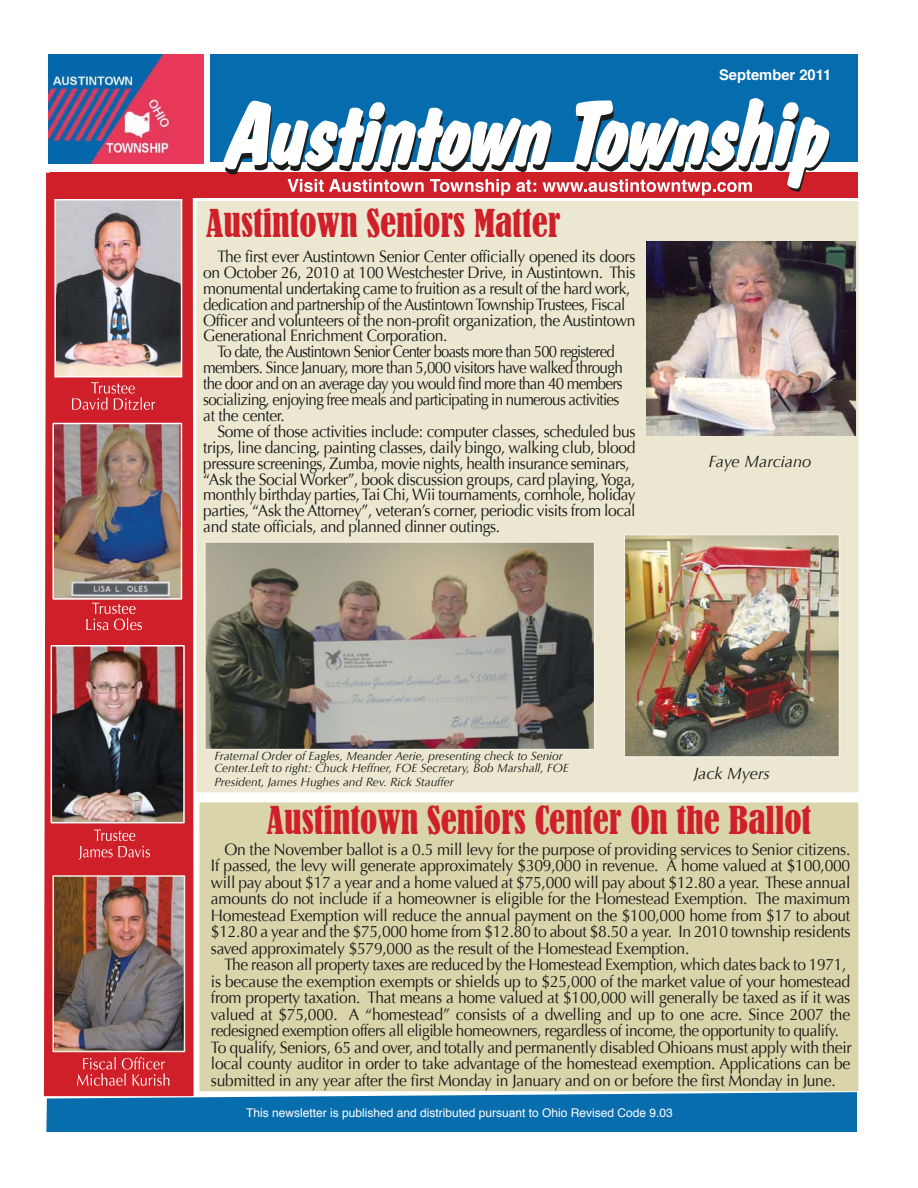
<style>
.page{position:relative;width:918px;height:1188px;background:#fff}
.page>*{position:absolute;margin:0;border:0;box-sizing:border-box;transform-origin:0 0}
.t1{font:condensed 36px "Bernard";color:#cf1f29}
.t2{font:16.5px/15.9px "Optima";letter-spacing:-.025em;color:#181a18;scale:.95 1}
.t3{font:16.5px/16.5px "Optima";letter-spacing:-.025em;color:#181a18;scale:.94 1}
.t4{font:16.5px/15.9px "Optima";letter-spacing:-.045em;color:#181a18;scale:.91 1}
.t5{font:italic 16.5px "Optima";color:#181a18}
.t6{font:700 14.7px "Helvetica";color:#fff}
.t7{font:italic 12px/12px "Optima";letter-spacing:-.005em;color:#181a18}
.t8{font:12px "Helvetica";color:#fff}
</style>
<div class="page">
<div style="left:196px;top:201px;width:662px;height:591px;background:#ebe7d0"></div>
<div style="left:50px;top:173px;width:808px;height:25px;background:#cf1f29"></div>
<img style="left:48px;top:55px;width:156px;height:109px">
<div style="left:210px;top:55px;width:648px;height:107px;background:#056dae"></div>
<svg style="left:222px;top:98px;width:608px;height:97px"></svg>
<svg style="left:44px;top:173px;width:150px;height:923px;background:#d12b35"></svg>
<svg style="left:86px;top:603px;width:56px;height:27px;background:#d6434c"></svg>
<svg style="left:72px;top:382px;width:83px;height:28px;background:#d53f47"></svg>
<img style="left:57px;top:202px;width:122px;height:172px">
<div style="left:54px;top:199px;width:128px;height:178px;border:2px solid #fff"></div>
<svg style="left:77px;top:1057px;width:92px;height:29px;background:#d6444d"></svg>
<svg style="left:46px;top:1092px;width:811px;height:40px;background:#1b74af"></svg>
<img style="left:51px;top:646px;width:133px;height:177px">
<div style="left:51px;top:645px;width:134px;height:178px;border:2px solid #fff"></div>
<svg style="left:79px;top:830px;width:71px;height:30px;background:#d53d45"></svg>
<img style="left:647px;top:242px;width:209px;height:193px">
<img style="left:53px;top:876px;width:131px;height:176px">
<div style="left:52px;top:875px;width:133px;height:177px;border:2px solid #f1efe1"></div>
<img style="left:53px;top:423px;width:128px;height:176px">
<div style="left:52px;top:423px;width:130px;height:177px;border:2px solid #fff"></div>
<img style="left:205px;top:542px;width:390px;height:207px">
<div style="left:204px;top:541px;width:391px;height:209px;border:1px solid #f1efe1"></div>
<img style="left:624px;top:535px;width:216px;height:222px">
<div style="left:623px;top:534px;width:217px;height:224px;border:2px solid #f1efe1"></div>
<div style="left:200px;top:803px;width:658px;height:288px;background:#d9d4aa"></div>
<h1 class="t1" style="left:206px;top:202px;width:356px">Austintown Seniors Matter</h1>
<p class="t2" style="left:203px;top:249px;width:457px;text-indent:14px">The first ever Austintown Senior Center officially opened its doors on October 26, 2010 at 100 Westchester Drive, in Austintown. This monumental undertaking came to fruition as a result of the hard work, dedication and partnership of the Austintown Township Trustees, Fiscal Officer and volunteers of the non-profit organization, the Austintown Generational Enrichment Corporation.</p>
<p class="t4" style="left:203px;top:344px;width:463px;text-indent:14px">To date, the Austintown Senior Center boasts more than 500 registered members. Since January, more than 5,000 visitors have walked through the door and on an average day you would find more than 40 members socializing, enjoying free meals and participating in numerous activities at the center.</p>
<p class="t2" style="left:203px;top:424px;width:457px;text-indent:14px">Some of those activities include: computer classes, scheduled bus trips, line dancing, painting classes, daily bingo, walking club, blood pressure screenings, Zumba, movie nights, health insurance seminars, “Ask the Social Worker”, book discussion groups, card playing, Yoga, monthly birthday parties, Tai Chi, Wii tournaments, cornhole, holiday parties, “Ask the Attorney”, veteran’s corner, periodic visits from local and state officials, and planned dinner outings.</p>
<p class="t6" style="left:719px;top:68px;width:114px">September 2011</p>
<p class="t5" style="left:709px;top:452px;width:104px">Faye Marciano</p>
<p class="t7" style="left:214px;top:750px;width:356px">Fraternal Order of Eagles, Meander Aerie, presenting check to Senior<br>Center.Left to right: Chuck Heffner, FOE Secretary, Bob Marshall, FOE</p>
<p class="t7" style="left:214px;top:776px;width:241px">President, James Hughes and Rev. Rick Stauffer</p>
<p class="t5" style="left:694px;top:764px;width:78px">Jack Myers</p>
<h1 class="t1" style="left:267px;top:800px;width:546px">Austintown Seniors Center On the Ballot</h1>
<p class="t2" style="left:211px;top:841px;width:675px;line-height:16.5px;text-align:justify;text-indent:13px">On the November ballot is a 0.5 mill levy for the purpose of providing services to Senior citizens.<br>If passed, the levy will generate approximately $309,000 in revenue. A home valued at $100,000 will pay about $17 a year and a home valued at $75,000 will pay about $12.80 a year. These annual amounts do not include if a homeowner is eligible for the Homestead Exemption. The maximum Homestead Exemption will reduce the annual payment on the $100,000 home from $17 to about $12.80 a year and the $75,000 home from $12.80 to about $8.50 a year. In 2010 township residents saved approximately $579,000 as the result of the Homestead Exemption.</p>
<p class="t3" style="left:211px;top:957px;width:683px;text-indent:14px">The reason all property taxes are reduced by the Homestead Exemption, which dates back to 1971, is because the exemption exempts or shields up to $25,000 of the market value of your homestead from property taxation. That means a home valued at $100,000 will generally be taxed as if it was valued at $75,000. A “homestead” consists of a dwelling and up to one acre. Since 2007 the redesigned exemption offers all eligible homeowners, regardless of income, the opportunity to qualify.<br>To qualify, Seniors, 65 and over, and totally and permanently disabled Ohioans must apply with their local county auditor in order to take advantage of the homestead exemption. Applications can be submitted in any year after the first Monday in January and on or before the first Monday in June.</p>
<p class="t8" style="left:246px;top:1108px;width:428px">This newsletter is published and distributed pursuant to Ohio Revised Code 9.03</p>
</div>
